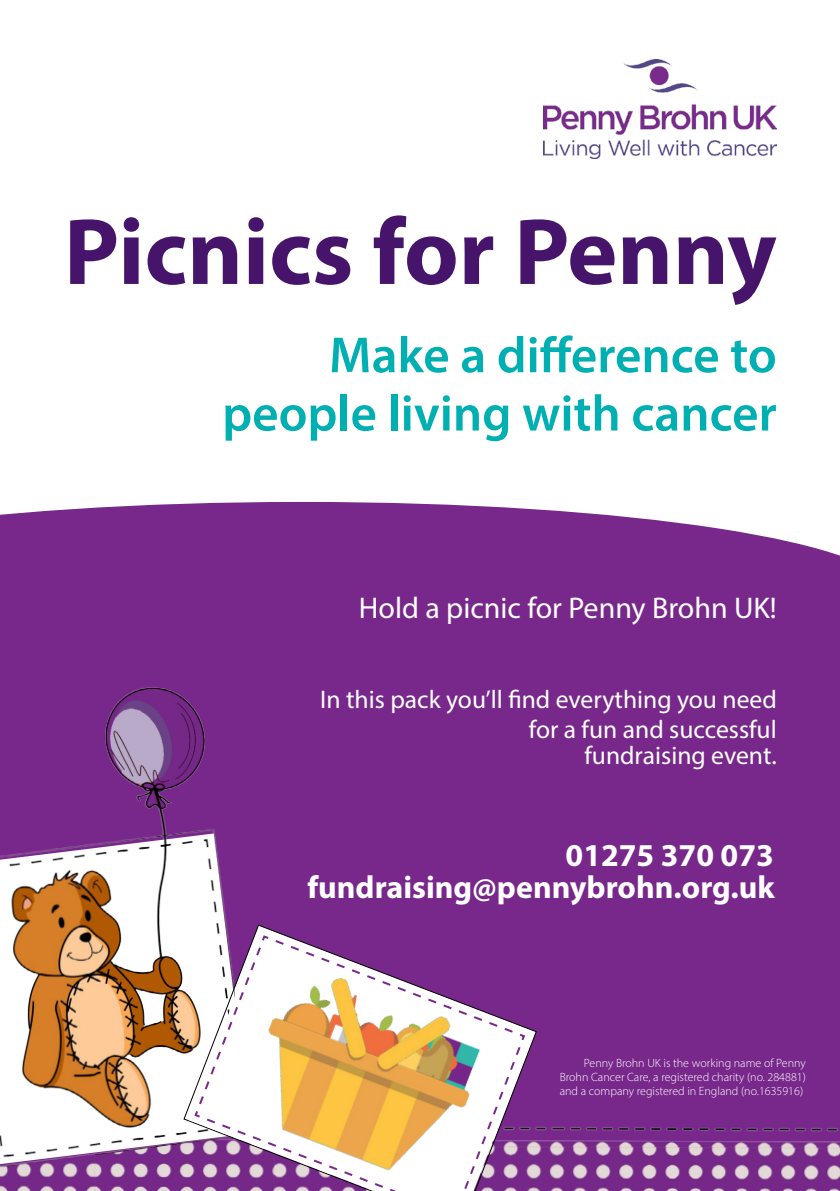
<style>
.page{position:relative;width:840px;height:1191px;background:#fff}
.page>*{position:absolute;margin:0;border:0;box-sizing:border-box;transform-origin:0 0}
.t1{font:700 95px "Myriad Pro";color:#46156b}
.t2{font:600 51.2px/58.2px "Myriad Pro";color:#00afb1;text-align:right}
.t3{font:700 32px/32px "Myriad Pro";color:#fff;text-align:right}
.t4{font:30px "Myriad Pro";color:#fff}
.t5{font:25.6px/30.4px "Myriad Pro";color:#fff;text-align:right}
.t6{font:300 12px/13.6px "Myriad Pro";color:#fff;text-align:justify}
</style>
<div class="page">
<svg style="left:0;top:502px;width:839px;height:162px;background:#813692"></svg>
<img style="left:0;top:664px;width:839px;height:527px">
<svg style="left:183px;top:924px;width:354px;height:267px"></svg>
<svg style="left:188px;top:938px;width:342px;height:253px"></svg>
<svg style="left:193px;top:934px;width:333px;height:257px"></svg>
<img style="left:543px;top:60px;width:233px;height:99px">
<h1 class="t1" style="left:64px;top:190px;width:714px">Picnics for Penny</h1>
<h2 class="t2" style="left:222px;top:325px;width:555px">Make a difference to people living with cancer</h2>
<h3 class="t4" style="left:359px;top:589px;width:419px">Hold a picnic for Penny Brohn UK!</h3>
<h3 class="t5" style="left:320px;top:684px;width:458px">In this pack you’ll find everything you need for a fun and successful</h3>
<h3 class="t5" style="left:584px;top:739px;width:194px">fundraising event.</h3>
<h3 class="t3" style="left:307px;top:838px;width:468px">01275 370 073 fundraising@pennybrohn.org.uk</h3>
<p class="t6" style="left:559px;top:1056px;width:247px;text-indent:24px">Penny Brohn UK is the working name of Penny Brohn Cancer Care, a registered charity (no. 284881) and a company registered in England (no.1635916)</p>
</div>
